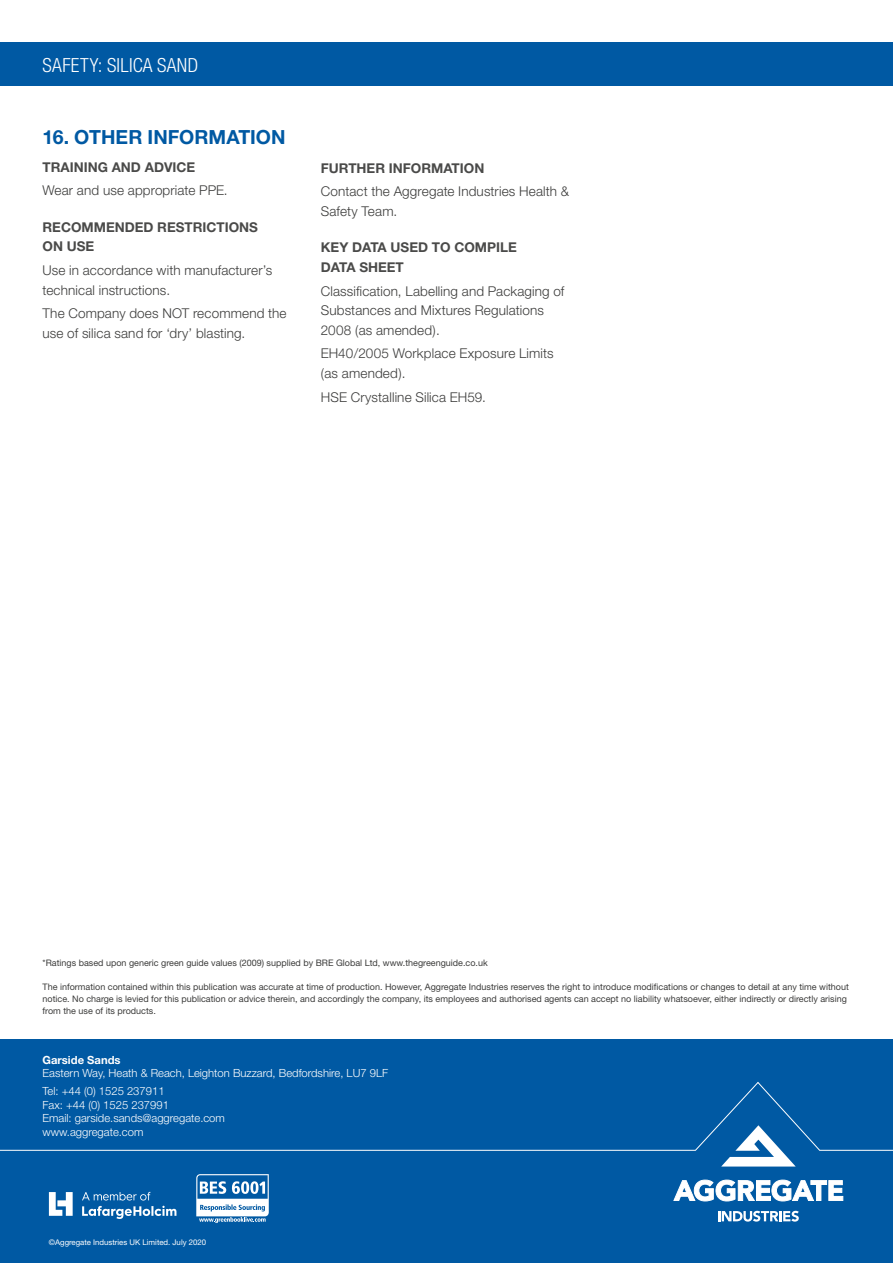
<style>
.page{position:relative;width:893px;height:1263px;background:#fff}
.page>*{position:absolute;margin:0;border:0;box-sizing:border-box;transform-origin:0 0}
.t1{font:700 19.5px "Helvetica Neue";color:#0059a3}
.t2{font:300 condensed 19.5px "Helvetica Neue";letter-spacing:.015em;color:#fff}
.t3{font:300 13.5px/19.5px "Helvetica Neue";letter-spacing:.01em;color:#3c3c3b}
.t4{font:700 13.5px/19.5px "Helvetica Neue";color:#4a4a49}
.t5{font:300 11.25px/13.5px "Helvetica Neue";color:#fff}
.t6{font:700 11.25px "Helvetica Neue";color:#fff}
.t7{font:9px/12px "Helvetica Neue";color:#3c3c3b}
.t8{font:7.8px "Helvetica Neue";color:#fff}
</style>
<div class="page">
<div style="left:0;top:1151px;width:893px;height:112px;background:#0059a3"></div>
<div style="left:0;top:1040px;width:893px;height:111px;background:#0059a3"></div>
<svg style="left:49px;top:1192px;width:24px;height:24px"></svg>
<svg style="left:82px;top:1206px;width:94px;height:13px"></svg>
<svg style="left:82px;top:1192px;width:68px;height:8px"></svg>
<svg style="left:196px;top:1174px;width:73px;height:49px"></svg>
<svg style="left:0;top:1082px;width:893px;height:69px"></svg>
<div style="left:0;top:43px;width:893px;height:43px;background:#0059a3"></div>
<svg style="left:721px;top:1125px;width:75px;height:41px"></svg>
<svg style="left:673px;top:1179px;width:170px;height:22px"></svg>
<svg style="left:718px;top:1211px;width:81px;height:10px"></svg>
<h1 class="t2" style="left:43px;top:54px;width:157px">SAFETY: SILICA SAND</h1>
<h1 class="t1" style="left:43px;top:125px;width:245px">16. OTHER INFORMATION</h1>
<h2 class="t4" style="left:43px;top:157px;width:154px">TRAINING AND ADVICE</h2>
<h2 class="t3" style="left:43px;top:180px;width:187px">Wear and use appropriate PPE.</h2>
<h2 class="t4" style="left:43px;top:217px;width:217px">RECOMMENDED RESTRICTIONS<br>ON USE</h2>
<h2 class="t3" style="left:43px;top:260px;width:231px">Use in accordance with manufacturer’s technical instructions.</h2>
<h2 class="t3" style="left:43px;top:303px;width:246px">The Company does NOT recommend the use of silica sand for ‘dry’ blasting.</h2>
<h2 class="t4" style="left:321px;top:158px;width:165px">FURTHER INFORMATION</h2>
<h2 class="t3" style="left:321px;top:181px;width:250px">Contact the Aggregate Industries Health &amp;<br>Safety Team.</h2>
<h2 class="t4" style="left:321px;top:237px;width:198px">KEY DATA USED TO COMPILE<br>DATA SHEET</h2>
<h2 class="t3" style="left:321px;top:281px;width:245px">Classification, Labelling and Packaging of<br>Substances and Mixtures Regulations<br>2008 (as amended).</h2>
<h2 class="t3" style="left:321px;top:343px;width:234px">EH40/2005 Workplace Exposure Limits (as amended).</h2>
<h2 class="t3" style="left:321px;top:387px;width:167px">HSE Crystalline Silica EH59.</h2>
<p class="t7" style="left:43px;top:956px;width:447px">*Ratings based upon generic green guide values (2009) supplied by BRE Global Ltd, www.thegreenguide.co.uk</p>
<p class="t7" style="left:43px;top:980px;width:808px">The information contained within this publication was accurate at time of production. However, Aggregate Industries reserves the right to introduce modifications or changes to detail at any time without notice. No charge is levied for this publication or advice therein, and accordingly the company, its employees and authorised agents can accept no liability whatsoever, either indirectly or directly arising from the use of its products.</p>
<p class="t6" style="left:43px;top:1053px;width:80px">Garside Sands</p>
<p class="t5" style="left:43px;top:1064px;width:347px;line-height:17.7px">Eastern Way, Heath &amp; Reach, Leighton Buzzard, Bedfordshire, LU7 9LF<br>Tel: +44 (0) 1525 237911</p>
<p class="t5" style="left:43px;top:1098px;width:184px">Fax: +44 (0) 1525 237991<br>Email: garside.sands@aggregate.com www.aggregate.com</p>
<p class="t8" style="left:49px;top:1237px;width:159px">©Aggregate Industries UK Limited. July 2020</p>
</div>
